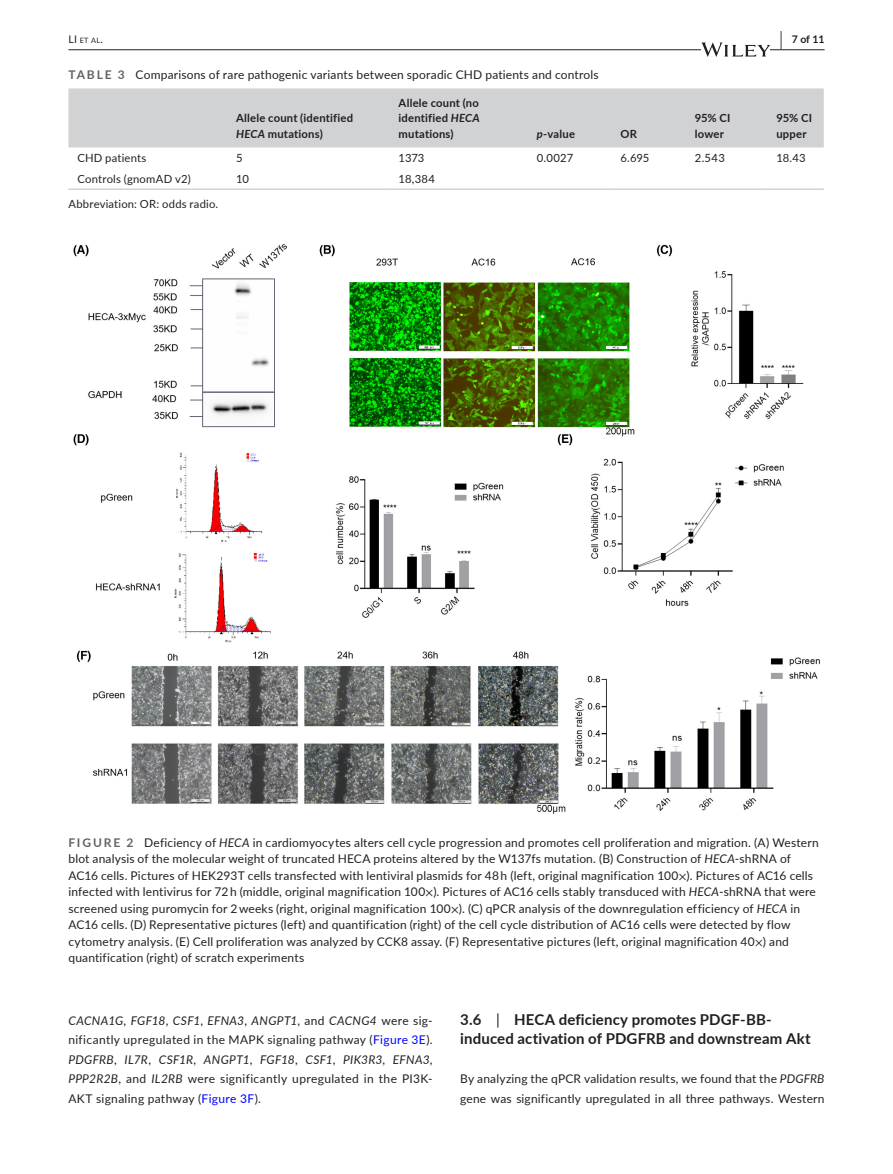
<style>
.page{position:relative;width:893px;height:1174px;background:#fff}
.page>*{position:absolute;margin:0;border:0;box-sizing:border-box;transform-origin:0 0}
.t1{font:700 15px/19.5px "Lato";letter-spacing:.01em;color:#231f20}
.t2{font:12px/16.5px "Lato";letter-spacing:.015em;color:#231f20}
.t3{font:700 11.25px/15.8px "Lato";letter-spacing:.02em;color:#231f20}
.t4{font:11.25px "Lato";letter-spacing:.015em;color:#231f20}
.t5{font:700 10.5px "Lato";color:#231f20}
.t6{font:7.35px "Lato";color:#231f20}
.s1{font-size:10.5px}
.s2{font-size:19.5px}
.s3{font-weight:700;color:#636366}
.s4{font-style:italic}
.s5{font-family:"STIX"}
.s6{color:#00f}
.s7{font-weight:400}
</style>
<div class="page">
<hr style="left:68px;top:49px;width:756px;height:1px;background:#231f20">
<svg style="left:701px;top:42px;width:69px;height:15px"></svg>
<div style="left:68px;top:88px;width:756px;height:59px;background:#d1d2d4"></div>
<hr style="left:68px;top:188px;width:159px;height:2px;background:#d1d2d4">
<hr style="left:227px;top:188px;width:163px;height:2px;background:#d1d2d4">
<hr style="left:390px;top:188px;width:138px;height:2px;background:#d1d2d4">
<hr style="left:528px;top:188px;width:83px;height:2px;background:#d1d2d4">
<hr style="left:611px;top:188px;width:75px;height:2px;background:#d1d2d4">
<hr style="left:686px;top:188px;width:81px;height:2px;background:#d1d2d4">
<hr style="left:767px;top:188px;width:57px;height:2px;background:#d1d2d4">
<img style="left:73px;top:244px;width:747px;height:570px">
<p class="t6" style="left:68px;top:35px;width:36px"><span class="s1">LI</span> et al<span class="s1">.</span></p>
<p class="t5" style="left:780px;top:31px;width:46px"><span class="s2">|</span> 7 of 11</p>
<p class="t2" style="left:68px;top:66px;width:532px"><span class="s3">TABLE 3</span> Comparisons of rare pathogenic variants between sporadic CHD patients and controls</p>
<p class="t3" style="left:236px;top:110px;width:118px">Allele count (identified<br><span class="s4">HECA</span> mutations)</p>
<p class="t3" style="left:399px;top:94px;width:83px;text-align:justify">Allele count (no identified <span class="s4">HECA </span>mutations)</p>
<p class="t3" style="left:537px;top:126px;width:40px"><span class="s4">p</span>-value</p>
<p class="t3" style="left:620px;top:126px;width:18px">OR</p>
<p class="t3" style="left:695px;top:110px;width:37px">95% CI lower</p>
<p class="t3" style="left:776px;top:110px;width:37px">95% CI upper</p>
<p class="t4" style="left:77px;top:150px;width:71px">CHD patients</p>
<p class="t4" style="left:236px;top:150px;width:8px">5</p>
<p class="t4" style="left:399px;top:150px;width:27px">1373</p>
<p class="t4" style="left:537px;top:150px;width:38px">0.0027</p>
<p class="t4" style="left:620px;top:150px;width:30px">6.695</p>
<p class="t4" style="left:695px;top:150px;width:32px">2.543</p>
<p class="t4" style="left:776px;top:150px;width:31px">18.43</p>
<p class="t4" style="left:77px;top:171px;width:115px">Controls (gnomAD v2)</p>
<p class="t4" style="left:236px;top:171px;width:14px">10</p>
<p class="t4" style="left:399px;top:171px;width:38px">18,384</p>
<p class="t4" style="left:68px;top:196px;width:151px">Abbreviation: OR: odds radio.</p>
<p class="t2" style="left:68px;top:833px;width:752px"><span class="s3">FIGURE 2</span> Deficiency of <span class="s4">HECA</span> in cardiomyocytes alters cell cycle progression and promotes cell proliferation and migration. (A) Western blot analysis of the molecular weight of truncated HECA proteins altered by the W137fs mutation. (B) Construction of <span class="s4">HECA</span>-shRNA of AC16 cells. Pictures of HEK293T cells transfected with lentiviral plasmids for 48 h (left, original magnification 100<span class="s5">×</span>). Pictures of AC16 cells infected with lentivirus for 72 h (middle, original magnification 100<span class="s5">×</span>). Pictures of AC16 cells stably transduced with <span class="s4">HECA</span>-shRNA that were screened using puromycin for 2 weeks (right, original magnification 100<span class="s5">×</span>). (C) qPCR analysis of the downregulation efficiency of <span class="s4">HECA</span> in AC16 cells. (D) Representative pictures (left) and quantification (right) of the cell cycle distribution of AC16 cells were detected by flow cytometry analysis. (E) Cell proliferation was analyzed by CCK8 assay. (F) Representative pictures (left, original magnification 40<span class="s5">×</span>) and quantification (right) of scratch experiments</p>
<p class="t2" style="left:68px;top:1010px;width:366px;line-height:19.5px;text-align:justify"><span class="s4">CACNA1G</span>, <span class="s4">FGF18</span>, <span class="s4">CSF1</span>, <span class="s4">EFNA3</span>, <span class="s4">ANGPT1</span>, and <span class="s4">CACNG4</span> were sig&shy;nificantly upregulated in the MAPK signaling pathway (<span class="s6">Figure 3E</span>).<br><span class="s4">PDGFRB</span>, <span class="s4">IL7R</span>, <span class="s4">CSF1R</span>, <span class="s4">ANGPT1</span>, <span class="s4">FGF18</span>, <span class="s4">CSF1</span>, <span class="s4">PIK3R3</span>, <span class="s4">EFNA3</span>, <span class="s4">PPP2R2B</span>, and <span class="s4">IL2RB</span> were significantly upregulated in the PI3K-AKT signaling pathway (<span class="s6">Figure 3F</span>).</p>
<p class="t1" style="left:460px;top:1009px;width:352px">3.6 <span class="s7">|</span> HECA deficiency promotes PDGF-BB&shy;induced activation of PDGFRB and downstream Akt</p>
<p class="t2" style="left:460px;top:1068px;width:366px;line-height:19.5px">By analyzing the qPCR validation results, we found that the <span class="s4">PDGFRB </span>gene was significantly upregulated in all three pathways. Western</p>
</div>
